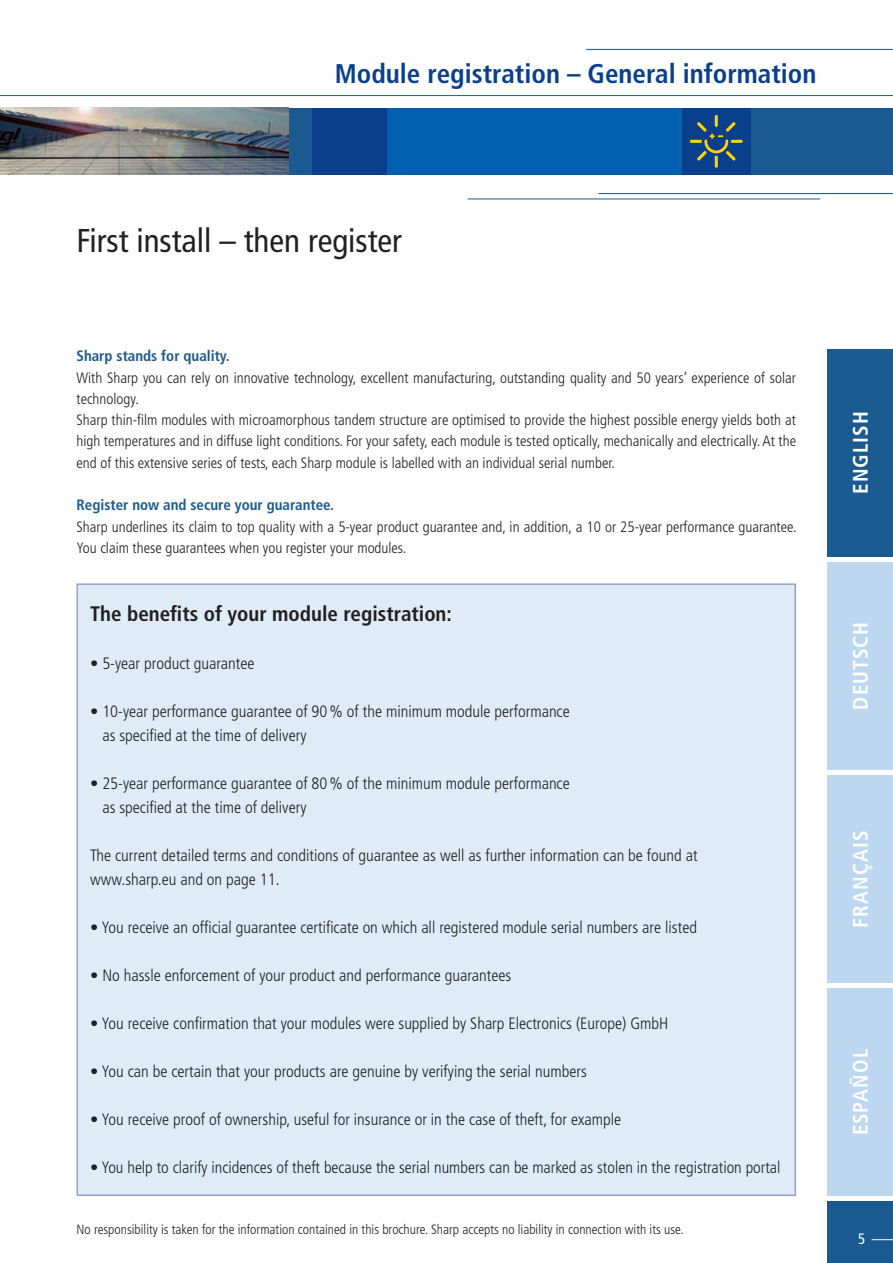
<style>
.page{position:relative;width:893px;height:1263px;background:#fff}
.page>*{position:absolute;margin:0;border:0;box-sizing:border-box;transform-origin:0 0}
.t1{font:condensed 33px "Frutiger";color:#231f20}
.t2{font:700 condensed 27px "Frutiger";color:#0a3f8c}
.t3{font:700 condensed 21px "Frutiger";color:#231f20}
.t4{font:700 condensed 21px "Frutiger";letter-spacing:.05em;color:#fff}
.t5{font:300 condensed 16.5px/24px "Frutiger";color:#231f20}
.t6{font:300 condensed 15px/21.3px "Frutiger";color:#231f20}
.t7{font:700 condensed 15px "Frutiger";color:#1b5a90}
.t8{font:condensed 15px "Frutiger";color:#fff}
.t9{font:300 condensed 13.5px "Frutiger";color:#231f20}
</style>
<div class="page">
<div style="left:264px;top:108px;width:125px;height:67px;background:#0a3f8c"></div>
<div style="left:387px;top:108px;width:329px;height:67px;background:#0161b0"></div>
<div style="left:740px;top:108px;width:153px;height:67px;background:#1b5a90"></div>
<div style="left:0;top:108px;width:311px;height:67px;background:#1b5a90"></div>
<img style="left:0;top:108px;width:288px;height:67px">
<div style="left:77px;top:583px;width:719px;height:613px;background:#dfecf7"></div>
<hr style="left:0;top:95px;width:893px;height:1px;background:#1b5a90">
<div style="left:682px;top:108px;width:68px;height:67px;background:#0a3f8c"></div>
<svg style="left:690px;top:115px;width:53px;height:53px"></svg>
<hr style="left:586px;top:49px;width:307px;height:1px;background:#1b5a90">
<hr style="left:468px;top:199px;width:352px;height:1px;background:#1b5a90">
<hr style="left:598px;top:193px;width:295px;height:1px;background:#1b5a90">
<div style="left:827px;top:1201px;width:66px;height:62px;background:#1b5a90"></div>
<svg style="left:872px;top:1239px;width:21px;height:1px"></svg>
<div style="left:827px;top:349px;width:66px;height:207px;background:#1b5a90"></div>
<div style="left:827px;top:562px;width:66px;height:208px;background:#bcd7ef"></div>
<div style="left:827px;top:775px;width:66px;height:208px;background:#bcd7ef"></div>
<div style="left:827px;top:988px;width:66px;height:208px;background:#bcd7ef"></div>
<h2 class="t2" style="left:335px;top:58px;width:483px">Module registration – general information</h2>
<h1 class="t1" style="left:77px;top:222px;width:327px">First install – then register</h1>
<p class="t7" style="left:77px;top:347px;width:155px">Sharp stands for quality.</p>
<p class="t6" style="left:77px;top:367px;width:721px">With Sharp you can rely on innovative technology, excellent manufacturing, outstanding quality and 50 years’ experience of solar technology.<br>Sharp thin-film modules with microamorphous tandem structure are optimised to provide the highest possible energy yields both at high temperatures and in diffuse light conditions. For your safety, each module is tested optically, mechanically and electrically. At the end of this extensive series of tests, each Sharp module is labelled with an individual serial number.</p>
<p class="t7" style="left:77px;top:496px;width:259px">Register now and secure your guarantee.</p>
<p class="t6" style="left:77px;top:516px;width:722px">Sharp underlines its claim to top quality with a 5-year product guarantee and, in addition, a 10 or 25-year performance guarantee.<br>You claim these guarantees when you register your modules.</p>
<p class="t3" style="left:90px;top:601px;width:363px">The benefits of your module registration:</p>
<p class="t5" style="left:90px;top:651px;width:166px">• 5-year product guarantee</p>
<p class="t5" style="left:102px;top:699px;width:469px;text-indent:-12px">• 10-year performance guarantee of 90 % of the minimum module performance as specified at the time of delivery</p>
<p class="t5" style="left:102px;top:771px;width:469px;text-indent:-12px">• 25-year performance guarantee of 80 % of the minimum module performance as specified at the time of delivery</p>
<p class="t5" style="left:90px;top:843px;width:609px">The current detailed terms and conditions of guarantee as well as further information can be found at www.sharp.eu and on page 11.</p>
<p class="t5" style="left:90px;top:915px;width:608px">• You receive an official guarantee certificate on which all registered module serial numbers are listed</p>
<p class="t5" style="left:90px;top:963px;width:423px">• No hassle enforcement of your product and performance guarantees</p>
<p class="t5" style="left:90px;top:1011px;width:580px">• You receive confirmation that your modules were supplied by Sharp Electronics (Europe) GmbH</p>
<p class="t5" style="left:90px;top:1059px;width:498px">• You can be certain that your products are genuine by verifying the serial numbers</p>
<p class="t5" style="left:90px;top:1107px;width:533px">• You receive proof of ownership, useful for insurance or in the case of theft, for example</p>
<p class="t5" style="left:90px;top:1155px;width:692px">• You help to clarify incidences of theft because the serial numbers can be marked as stolen in the registration portal</p>
<p class="t9" style="left:77px;top:1222px;width:609px">No responsibility is taken for the information contained in this brochure. Sharp accepts no liability in connection with its use.</p>
<p class="t4" style="left:848px;top:494px;width:84px;rotate:-90deg">EngliSh</p>
<p class="t4" style="left:848px;top:710px;width:89px;rotate:-90deg">DEUTSCh</p>
<p class="t4" style="left:848px;top:927px;width:99px;rotate:-90deg">FRançaiS</p>
<p class="t4" style="left:848px;top:1135px;width:88px;rotate:-90deg">ESPañol</p>
<p class="t8" style="left:858px;top:1230px;width:9px">5</p>
</div>
